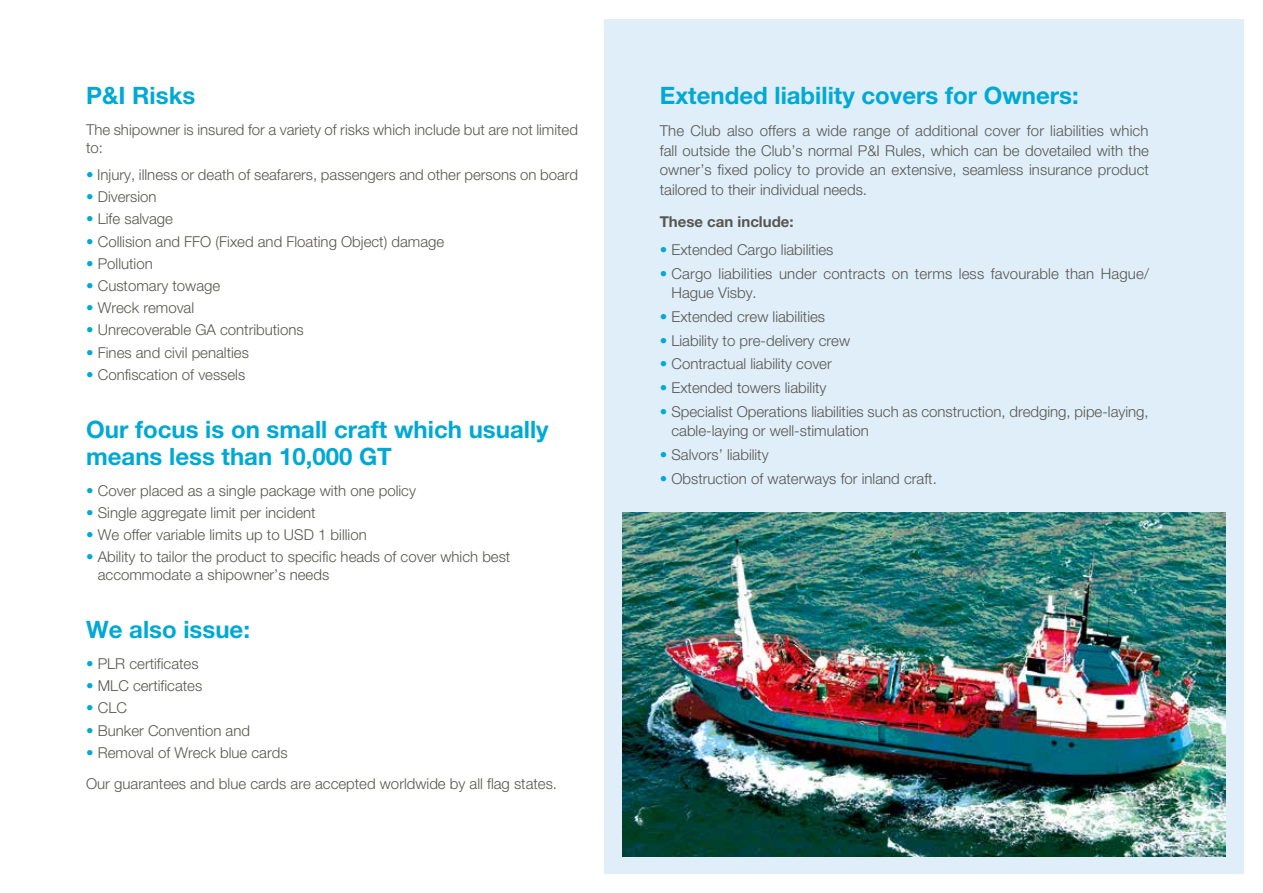
<style>
.page{position:relative;width:1263px;height:893px;background:#fff}
.page>*{position:absolute;margin:0;border:0;box-sizing:border-box;transform-origin:0 0}
.t1{font:700 24px/27px "Helvetica Neue";color:#00a9d5}
.t2{font:300 15px/19.5px "Helvetica Neue";color:#575651}
.t3{font:700 15px "Helvetica Neue";color:#575651}
.s1{color:#00a9d5}
</style>
<div class="page">
<div style="left:605px;top:19px;width:639px;height:854px;background:#dfeef8"></div>
<img style="left:623px;top:513px;width:603px;height:343px">
<h1 class="t1" style="left:86px;top:82px;width:111px">P&amp;I Risks</h1>
<p class="t2" style="left:86px;top:121px;width:493px;line-height:18px">The shipowner is insured for a variety of risks which include but are not limited to:</p>
<p class="t2" style="left:86px;top:164px;width:494px"><span class="s1">•</span> Injury, illness or death of seafarers, passengers and other persons on board</p>
<p class="t2" style="left:86px;top:187px;width:72px"><span class="s1">•</span> Diversion</p>
<p class="t2" style="left:86px;top:209px;width:88px"><span class="s1">•</span> Life salvage</p>
<p class="t2" style="left:86px;top:231px;width:360px"><span class="s1">•</span> Collision and FFO (Fixed and Floating Object) damage</p>
<p class="t2" style="left:86px;top:253px;width:68px"><span class="s1">•</span> Pollution</p>
<p class="t2" style="left:86px;top:276px;width:136px"><span class="s1">•</span> Customary towage</p>
<p class="t2" style="left:86px;top:298px;width:110px"><span class="s1">•</span> Wreck removal</p>
<p class="t2" style="left:86px;top:320px;width:219px"><span class="s1">•</span> Unrecoverable GA contributions</p>
<p class="t2" style="left:86px;top:342px;width:164px"><span class="s1">•</span> Fines and civil penalties</p>
<p class="t2" style="left:86px;top:365px;width:161px"><span class="s1">•</span> Confiscation of vessels</p>
<h1 class="t1" style="left:86px;top:415px;width:464px">Our focus is on small craft which usually means less than 10,000 GT</h1>
<p class="t2" style="left:86px;top:480px;width:331px"><span class="s1">•</span> Cover placed as a single package with one policy</p>
<p class="t2" style="left:86px;top:502px;width:231px"><span class="s1">•</span> Single aggregate limit per incident</p>
<p class="t2" style="left:86px;top:525px;width:282px"><span class="s1">•</span> We offer variable limits up to USD 1 billion</p>
<p class="t2" style="left:98px;top:548px;width:414px;line-height:18px;text-indent:-12px"><span class="s1">•</span> Ability to tailor the product to specific heads of cover which best accommodate a shipowner’s needs</p>
<h1 class="t1" style="left:86px;top:615px;width:165px">We also issue:</h1>
<p class="t2" style="left:86px;top:653px;width:114px"><span class="s1">•</span> PLR certificates</p>
<p class="t2" style="left:86px;top:676px;width:118px"><span class="s1">•</span> MLC certificates</p>
<p class="t2" style="left:86px;top:698px;width:42px"><span class="s1">•</span> CLC</p>
<p class="t2" style="left:86px;top:720px;width:165px"><span class="s1">•</span> Bunker Convention and</p>
<p class="t2" style="left:86px;top:737px;width:472px;line-height:30.8px"><span class="s1">•</span> Removal of Wreck blue cards<br>Our guarantees and blue cards are accepted worldwide by all flag states.</p>
<h1 class="t1" style="left:660px;top:81px;width:421px">Extended liability covers for Owners:</h1>
<p class="t2" style="left:660px;top:121px;width:491px;text-align:justify">The Club also offers a wide range of additional cover for liabilities which fall outside the Club’s normal P&amp;I Rules, which can be dovetailed with the owner’s fixed policy to provide an extensive, seamless insurance product tailored to their individual needs.</p>
<p class="t3" style="left:660px;top:212px;width:135px">These can include:</p>
<p class="t2" style="left:660px;top:239px;width:175px"><span class="s1">•</span> Extended Cargo liabilities</p>
<p class="t2" style="left:671px;top:263px;width:479px;text-indent:-12px"><span class="s1">•</span> Cargo liabilities under contracts on terms less favourable than Hague/<br>Hague Visby.</p>
<p class="t2" style="left:660px;top:306px;width:167px"><span class="s1">•</span> Extended crew liabilities</p>
<p class="t2" style="left:660px;top:330px;width:192px"><span class="s1">•</span> Liability to pre-delivery crew</p>
<p class="t2" style="left:660px;top:354px;width:173px"><span class="s1">•</span> Contractual liability cover</p>
<p class="t2" style="left:660px;top:378px;width:168px"><span class="s1">•</span> Extended towers liability</p>
<p class="t2" style="left:671px;top:401px;width:479px;text-indent:-12px"><span class="s1">•</span> Specialist Operations liabilities such as construction, dredging, pipe-laying, cable-laying or well-stimulation</p>
<p class="t2" style="left:660px;top:445px;width:110px"><span class="s1">•</span> Salvors’ liability</p>
<p class="t2" style="left:660px;top:468px;width:279px"><span class="s1">•</span> Obstruction of waterways for inland craft.</p>
</div>
